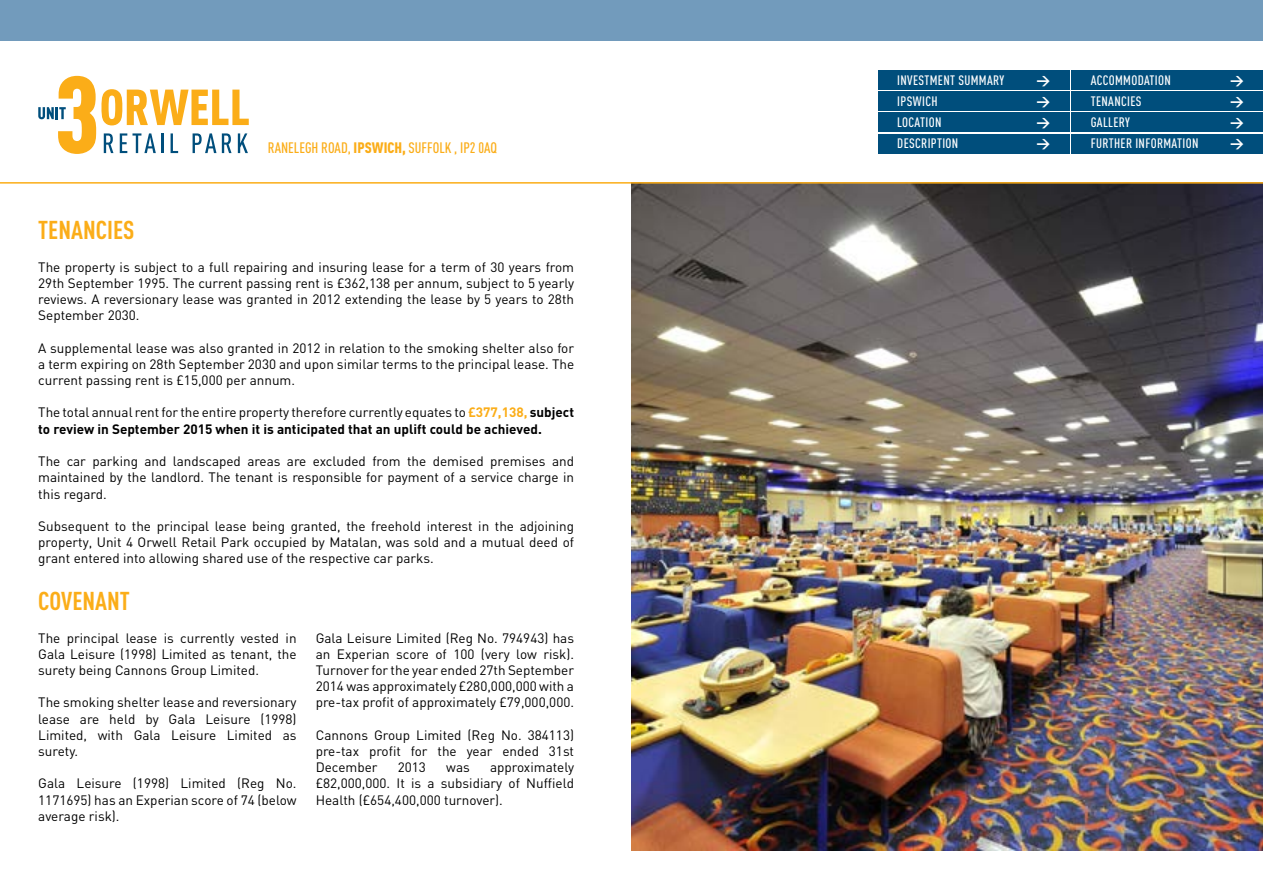
<style>
.page{position:relative;width:1263px;height:893px;background:#fff}
.page>*{position:absolute;margin:0;border:0;box-sizing:border-box;transform-origin:0 0}
.t1{font:700 25.5px "DIN Cond";color:#fbad18}
.t2{font:500 15px "DIN Cond";color:#fbad18}
.t3{font:13.5px/16.2px "DIN";color:#000;text-align:justify}
.t4{font:700 13.5px/16.2px "DIN";color:#000}
.t5{font:500 13.5px "DIN Cond";letter-spacing:.025em;color:#fff}
.t6{font:700 13.5px "DIN";color:#fff}
.s1{font-weight:900}
.s2{font-weight:400}
.s3{color:#fbad18}
</style>
<div class="page">
<img style="left:631px;top:184px;width:632px;height:666px">
<svg style="left:38px;top:76px;width:211px;height:78px"></svg>
<div style="left:0;top:0;width:1263px;height:40px;background:#729bbc"></div>
<hr style="left:0;top:182px;width:1263px;height:2px;background:#fbad18">
<div style="left:878px;top:70px;width:191px;height:19px;background:#004e7c"></div>
<div style="left:878px;top:91px;width:191px;height:20px;background:#004e7c"></div>
<div style="left:878px;top:113px;width:191px;height:19px;background:#004e7c"></div>
<div style="left:878px;top:134px;width:191px;height:19px;background:#004e7c"></div>
<div style="left:1071px;top:70px;width:192px;height:19px;background:#004e7c"></div>
<div style="left:1071px;top:91px;width:192px;height:20px;background:#004e7c"></div>
<div style="left:1071px;top:113px;width:192px;height:19px;background:#004e7c"></div>
<div style="left:1071px;top:134px;width:192px;height:19px;background:#004e7c"></div>
<p class="t5" style="left:1091px;top:72px;width:82px">ACCOMMODATION</p>
<p class="t6" style="left:1230px;top:71px;width:15px">&gt;</p>
<p class="t5" style="left:1091px;top:93px;width:52px">TENANCIES</p>
<p class="t6" style="left:1230px;top:92px;width:15px">&gt;</p>
<p class="t5" style="left:1091px;top:114px;width:41px">GALLERY</p>
<p class="t6" style="left:1230px;top:113px;width:15px">&gt;</p>
<p class="t5" style="left:897px;top:72px;width:108px">INVESTMENT SUMMARY</p>
<p class="t6" style="left:1036px;top:71px;width:15px">&gt;</p>
<p class="t5" style="left:897px;top:93px;width:42px">IPSWICH</p>
<p class="t6" style="left:1036px;top:92px;width:15px">&gt;</p>
<p class="t5" style="left:897px;top:114px;width:46px">LOCATION</p>
<p class="t6" style="left:1036px;top:113px;width:15px">&gt;</p>
<p class="t5" style="left:897px;top:135px;width:63px">DESCRIPTION</p>
<p class="t6" style="left:1036px;top:135px;width:15px">&gt;</p>
<p class="t2" style="left:268px;top:139px;width:231px">RANELEGH ROAD, <span class="s1">IPSWICH,</span> SUFFOLK , IP2 0AQ</p>
<p class="t5" style="left:1091px;top:135px;width:109px">FURTHER INFORMATION</p>
<p class="t6" style="left:1230px;top:135px;width:15px">&gt;</p>
<h1 class="t1" style="left:38px;top:215px;width:98px">TENANCIES</h1>
<p class="t3" style="left:38px;top:258px;width:537px">The property is subject to a full repairing and insuring lease for a term of 30 years from 29th September 1995. The current passing rent is £362,138 per annum, subject to 5 yearly reviews. A reversionary lease was granted in 2012 extending the lease by 5 years to 28th September 2030.</p>
<p class="t3" style="left:38px;top:339px;width:537px">A supplemental lease was also granted in 2012 in relation to the smoking shelter also for a term expiring on 28th September 2030 and upon similar terms to the principal lease. The current passing rent is £15,000 per annum.</p>
<p class="t4" style="left:38px;top:404px;width:537px"><span class="s2">The total annual rent for the entire property therefore currently equates to</span> <span class="s3">£377,138,</span> subject to review in September 2015 when it is anticipated that an uplift could be achieved.</p>
<p class="t3" style="left:38px;top:453px;width:537px">The car parking and landscaped areas are excluded from the demised premises and maintained by the landlord. The tenant is responsible for payment of a service charge in this regard.</p>
<p class="t3" style="left:38px;top:518px;width:537px">Subsequent to the principal lease being granted, the freehold interest in the adjoining property, Unit 4 Orwell Retail Park occupied by Matalan, was sold and a mutual deed of grant entered into allowing shared use of the respective car parks.</p>
<h1 class="t1" style="left:38px;top:585px;width:93px">COVENANT</h1>
<p class="t3" style="left:38px;top:629px;width:260px">The principal lease is currently vested in Gala Leisure (1998) Limited as tenant, the surety being Cannons Group Limited.</p>
<p class="t3" style="left:38px;top:694px;width:260px">The smoking shelter lease and reversionary lease are held by Gala Leisure (1998)<br>Limited, with Gala Leisure Limited as surety.</p>
<p class="t3" style="left:38px;top:775px;width:260px">Gala Leisure (1998) Limited (Reg No.<br>1171695) has an Experian score of 74 (below average risk).</p>
<p class="t3" style="left:316px;top:629px;width:260px">Gala Leisure Limited (Reg No. 794943) has an Experian score of 100 (very low risk).<br>Turnover for the year ended 27th September 2014 was approximately £280,000,000 with a pre-tax profit of approximately £79,000,000.</p>
<p class="t3" style="left:316px;top:726px;width:260px">Cannons Group Limited (Reg No. 384113) pre-tax profit for the year ended 31st December</p>
<p class="t3" style="left:398px;top:759px;width:30px">2013</p>
<p class="t3" style="left:446px;top:759px;width:25px">was</p>
<p class="t3" style="left:316px;top:759px;width:260px;text-indent:174px">approximately £82,000,000. It is a subsidiary of Nuffield Health (£654,400,000 turnover).</p>
</div>
